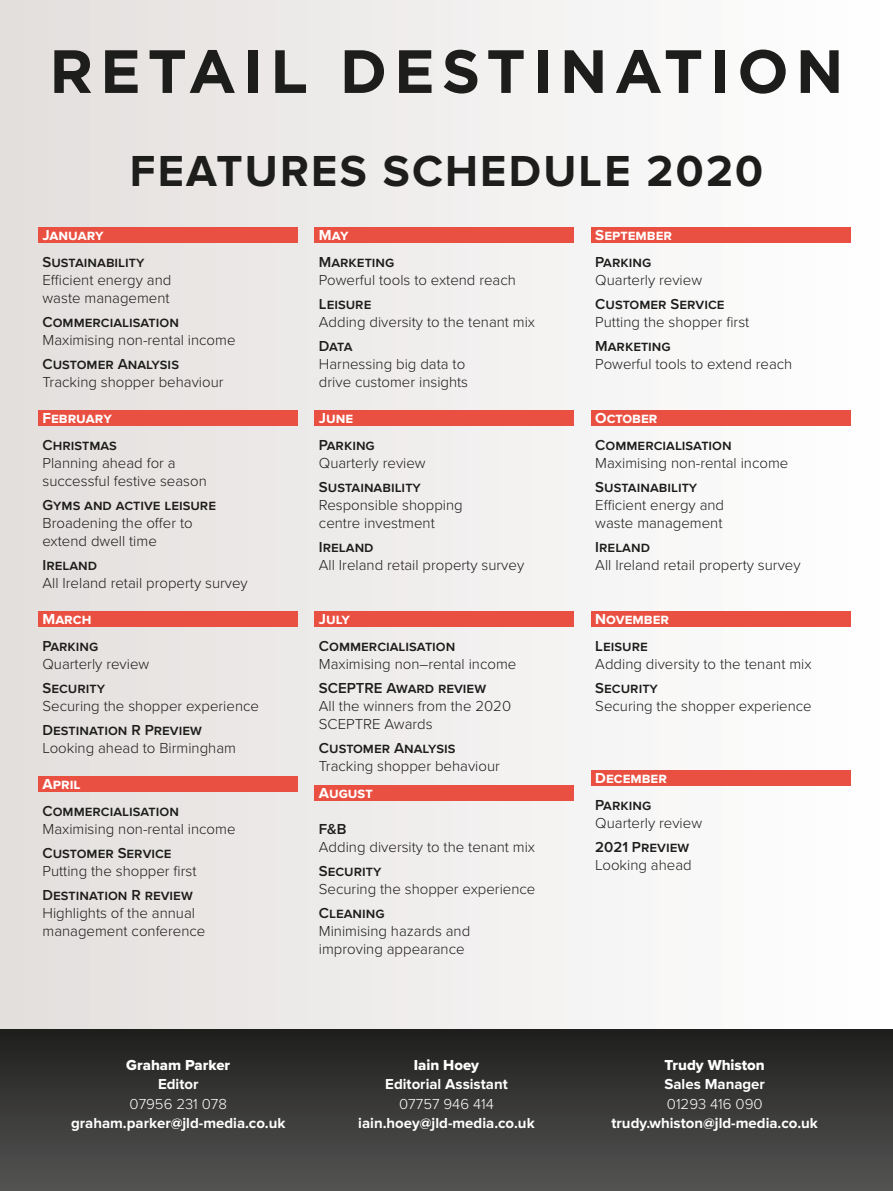
<style>
.page{position:relative;width:893px;height:1191px;background:#fff}
.page>*{position:absolute;margin:0;border:0;box-sizing:border-box;transform-origin:0 0}
.t1{font:700 60.9px "Gotham";letter-spacing:.11em;color:#1d1d1b}
.t2{font:700 45px "Proxima Nova";letter-spacing:.05em;color:#1d1d1b}
.t3{font:300 15px/18px "Proxima Nova";color:#1d1d1b}
.t4{font:600 15px "Proxima Nova";color:#1d1d1b}
.t5{font:700 15px "Proxima Nova";color:#fff}
.t6{font:300 15px "Proxima Nova";color:#fff}
.t7{font:15px "Proxima Nova Extrabld";color:#fff}
</style>
<div class="page">
<div style="left:0;top:0;width:893px;height:1047px;background:linear-gradient(to right,#e3dfdd,#fff)"></div>
<div style="left:0;top:1029px;width:893px;height:162px;background:linear-gradient(to bottom,#1f1f1e,#545453)"></div>
<div style="left:38px;top:227px;width:260px;height:16px;background:#ea5042"></div>
<div style="left:38px;top:410px;width:260px;height:16px;background:#ea5042"></div>
<div style="left:38px;top:611px;width:260px;height:16px;background:#ea5042"></div>
<div style="left:38px;top:776px;width:260px;height:16px;background:#ea5042"></div>
<div style="left:315px;top:227px;width:259px;height:16px;background:#ea5042"></div>
<div style="left:315px;top:410px;width:259px;height:16px;background:#ea5042"></div>
<div style="left:315px;top:611px;width:259px;height:16px;background:#ea5042"></div>
<div style="left:315px;top:785px;width:259px;height:16px;background:#ea5042"></div>
<div style="left:591px;top:227px;width:259px;height:16px;background:#ea5042"></div>
<div style="left:591px;top:410px;width:259px;height:16px;background:#ea5042"></div>
<div style="left:591px;top:611px;width:259px;height:16px;background:#ea5042"></div>
<div style="left:591px;top:770px;width:259px;height:16px;background:#ea5042"></div>
<h1 class="t1" style="left:49px;top:36px;width:796px">RETAIL DESTINATION</h1>
<h2 class="t2" style="left:130px;top:145px;width:635px">FEATURES SCHEDULE 2020</h2>
<p class="t5" style="left:43px;top:226px;width:63px">January</p>
<p class="t4" style="left:43px;top:251px;width:103px">Sustainability</p>
<p class="t3" style="left:43px;top:270px;width:130px">Efficient energy and waste management</p>
<p class="t4" style="left:43px;top:311px;width:138px">Commercialisation</p>
<p class="t3" style="left:43px;top:330px;width:195px">Maximising non-rental income</p>
<p class="t4" style="left:43px;top:353px;width:138px">Customer Analysis</p>
<p class="t3" style="left:43px;top:372px;width:182px">Tracking shopper behaviour</p>
<p class="t5" style="left:43px;top:409px;width:71px">February</p>
<p class="t4" style="left:43px;top:434px;width:76px">Christmas</p>
<p class="t3" style="left:43px;top:453px;width:166px">Planning ahead for a successful festive season</p>
<p class="t4" style="left:43px;top:494px;width:175px">Gyms and active leisure</p>
<p class="t3" style="left:43px;top:513px;width:152px">Broadening the offer to extend dwell time</p>
<p class="t4" style="left:43px;top:554px;width:56px">Ireland</p>
<p class="t3" style="left:43px;top:573px;width:207px">All Ireland retail property survey</p>
<p class="t5" style="left:43px;top:610px;width:50px">March</p>
<p class="t4" style="left:43px;top:635px;width:57px">Parking</p>
<p class="t3" style="left:43px;top:654px;width:108px">Quarterly review</p>
<p class="t4" style="left:43px;top:677px;width:64px">Security</p>
<p class="t3" style="left:43px;top:696px;width:218px">Securing the shopper experience</p>
<p class="t4" style="left:43px;top:719px;width:161px">Destination R Preview</p>
<p class="t3" style="left:43px;top:738px;width:195px">Looking ahead to Birmingham</p>
<p class="t5" style="left:43px;top:775px;width:40px">April</p>
<p class="t4" style="left:43px;top:800px;width:138px">Commercialisation</p>
<p class="t3" style="left:43px;top:819px;width:195px">Maximising non-rental income</p>
<p class="t4" style="left:43px;top:842px;width:131px">Customer Service</p>
<p class="t3" style="left:43px;top:861px;width:156px">Putting the shopper first</p>
<p class="t4" style="left:43px;top:884px;width:152px">Destination R review</p>
<p class="t3" style="left:43px;top:903px;width:164px">Highlights of the annual management conference</p>
<p class="t5" style="left:319px;top:226px;width:31px">May</p>
<p class="t4" style="left:319px;top:251px;width:77px">Marketing</p>
<p class="t3" style="left:319px;top:270px;width:199px">Powerful tools to extend reach</p>
<p class="t4" style="left:319px;top:293px;width:54px">Leisure</p>
<p class="t3" style="left:319px;top:312px;width:218px">Adding diversity to the tenant mix</p>
<p class="t4" style="left:319px;top:335px;width:35px">Data</p>
<p class="t3" style="left:319px;top:354px;width:151px">Harnessing big data to drive customer insights</p>
<p class="t5" style="left:319px;top:409px;width:36px">June</p>
<p class="t4" style="left:319px;top:434px;width:57px">Parking</p>
<p class="t3" style="left:319px;top:453px;width:108px">Quarterly review</p>
<p class="t4" style="left:319px;top:476px;width:103px">Sustainability</p>
<p class="t3" style="left:319px;top:495px;width:145px">Responsible shopping centre investment</p>
<p class="t4" style="left:319px;top:536px;width:56px">Ireland</p>
<p class="t3" style="left:319px;top:555px;width:207px">All Ireland retail property survey</p>
<p class="t5" style="left:319px;top:610px;width:32px">July</p>
<p class="t4" style="left:319px;top:635px;width:138px">Commercialisation</p>
<p class="t3" style="left:319px;top:654px;width:199px">Maximising non–rental income</p>
<p class="t4" style="left:319px;top:677px;width:169px">SCEPTRE Award review</p>
<p class="t3" style="left:319px;top:696px;width:194px">All the winners from the 2020<br>SCEPTRE Awards</p>
<p class="t4" style="left:319px;top:737px;width:138px">Customer Analysis</p>
<p class="t3" style="left:319px;top:756px;width:182px">Tracking shopper behaviour</p>
<p class="t5" style="left:319px;top:784px;width:55px">August</p>
<p class="t4" style="left:319px;top:818px;width:29px">F&amp;B</p>
<p class="t3" style="left:319px;top:837px;width:218px">Adding diversity to the tenant mix</p>
<p class="t4" style="left:319px;top:860px;width:64px">Security</p>
<p class="t3" style="left:319px;top:879px;width:218px">Securing the shopper experience</p>
<p class="t4" style="left:319px;top:902px;width:67px">Cleaning</p>
<p class="t3" style="left:319px;top:921px;width:153px">Minimising hazards and improving appearance</p>
<p class="t7" style="left:126px;top:1053px;width:105px">Graham Parker</p>
<p class="t5" style="left:158px;top:1075px;width:42px">Editor</p>
<p class="t6" style="left:130px;top:1092px;width:99px">07956 231 078</p>
<p class="t5" style="left:71px;top:1114px;width:216px">graham.parker@jld-media.co.uk</p>
<p class="t7" style="left:414px;top:1053px;width:67px">Iain Hoey</p>
<p class="t5" style="left:385px;top:1075px;width:124px">Editorial Assistant</p>
<p class="t6" style="left:399px;top:1092px;width:96px">07757 946 414</p>
<p class="t5" style="left:358px;top:1114px;width:178px">iain.hoey@jld-media.co.uk</p>
<p class="t5" style="left:595px;top:226px;width:78px">September</p>
<p class="t4" style="left:595px;top:251px;width:57px">Parking</p>
<p class="t3" style="left:595px;top:270px;width:108px">Quarterly review</p>
<p class="t4" style="left:595px;top:293px;width:131px">Customer Service</p>
<p class="t3" style="left:595px;top:312px;width:156px">Putting the shopper first</p>
<p class="t4" style="left:595px;top:335px;width:77px">Marketing</p>
<p class="t3" style="left:595px;top:354px;width:199px">Powerful tools to extend reach</p>
<p class="t5" style="left:595px;top:409px;width:64px">October</p>
<p class="t4" style="left:595px;top:434px;width:138px">Commercialisation</p>
<p class="t3" style="left:595px;top:453px;width:195px">Maximising non-rental income</p>
<p class="t4" style="left:595px;top:476px;width:103px">Sustainability</p>
<p class="t3" style="left:595px;top:495px;width:130px">Efficient energy and waste management</p>
<p class="t4" style="left:595px;top:536px;width:56px">Ireland</p>
<p class="t3" style="left:595px;top:555px;width:207px">All Ireland retail property survey</p>
<p class="t5" style="left:595px;top:610px;width:75px">November</p>
<p class="t4" style="left:595px;top:635px;width:54px">Leisure</p>
<p class="t3" style="left:595px;top:654px;width:218px">Adding diversity to the tenant mix</p>
<p class="t4" style="left:595px;top:677px;width:64px">Security</p>
<p class="t3" style="left:595px;top:696px;width:218px">Securing the shopper experience</p>
<p class="t5" style="left:595px;top:769px;width:73px">December</p>
<p class="t4" style="left:595px;top:794px;width:57px">Parking</p>
<p class="t3" style="left:595px;top:813px;width:108px">Quarterly review</p>
<p class="t4" style="left:595px;top:836px;width:95px">2021 Preview</p>
<p class="t3" style="left:595px;top:855px;width:98px">Looking ahead</p>
<p class="t7" style="left:665px;top:1053px;width:102px">Trudy Whiston</p>
<p class="t5" style="left:664px;top:1075px;width:102px">Sales Manager</p>
<p class="t6" style="left:667px;top:1092px;width:97px">01293 416 090</p>
<p class="t5" style="left:611px;top:1114px;width:208px">trudy.whiston@jld-media.co.uk</p>
</div>
